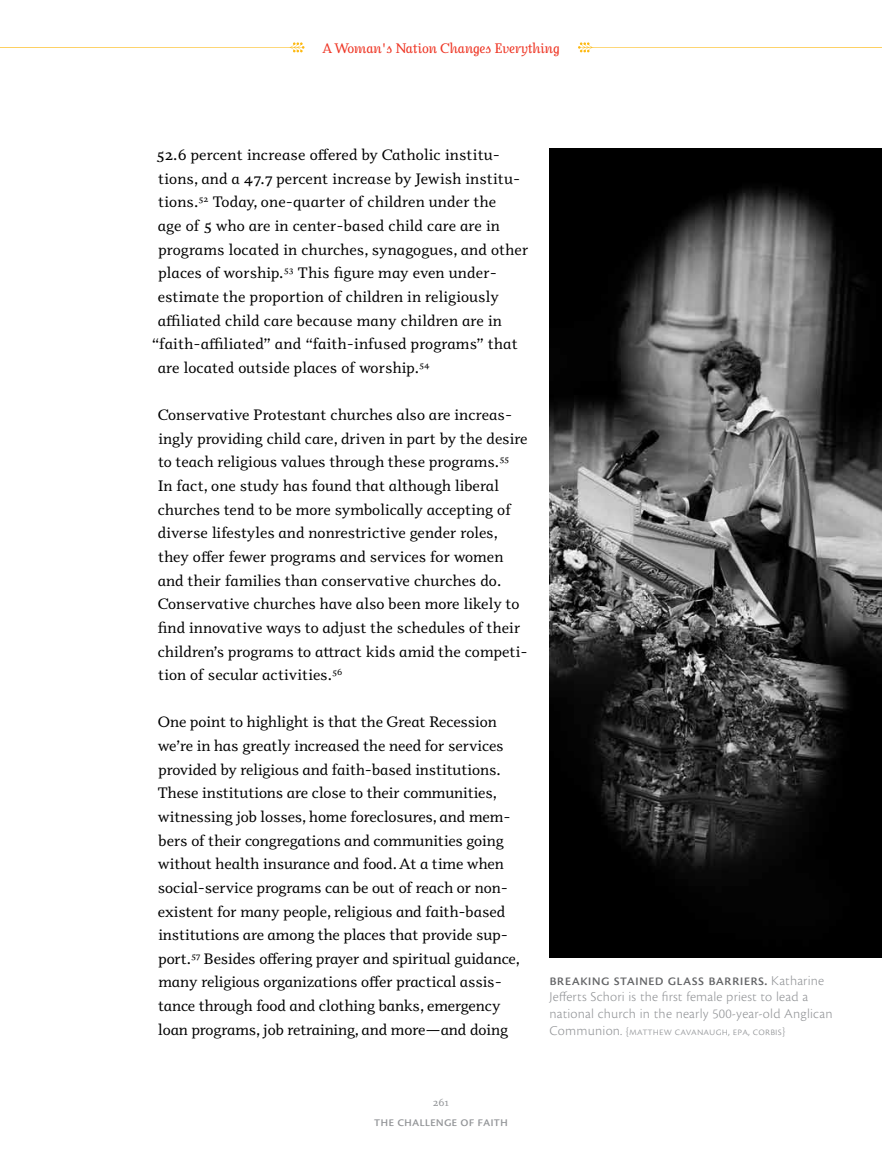
<style>
.page{position:relative;width:882px;height:1166px;background:#fff}
.page>*{position:absolute;margin:0;border:0;box-sizing:border-box;transform-origin:0 0}
.t1{font:15.75px "Cronos Pro Capt";letter-spacing:.015em;color:#636466}
.t2{font:15.4px/23.6px "Odile";letter-spacing:-.005em;color:#000}
.t3{font:14px/16.6px "Cronos Pro Lt Capt";letter-spacing:.015em;color:#939598}
.t4{font:italic 14px "Odile Upright";color:#ee3524}
.t5{font:14px "Cronos Pro Capt";color:#939598}
.t6{font:11.38px "Cronos Pro Lt Capt";letter-spacing:.015em;color:#939598}
.t7{font:italic 10.5px "Odile Upright";color:#939598}
.s1{font-family:"Cronos Pro Lt Capt";font-size:14px;color:#939598}
.s2{font-size:14px}
</style>
<div class="page">
<svg style="left:0;top:42px;width:305px;height:10px"></svg>
<svg style="left:578px;top:42px;width:304px;height:10px"></svg>
<img style="left:550px;top:148px;width:332px;height:809px">
<p class="t4" style="left:323px;top:39px;width:238px">A Woman's Nation Changes Everything</p>
<p class="t2" style="left:156px;top:142px;width:345px">52.6 percent increase offered by Catholic institu-</p>
<p class="t2" style="left:158px;top:166px;width:364px">tions, and a 47.7 percent increase by Jewish institu-</p>
<p class="t2" style="left:158px;top:190px;width:340px">tions.<sup>52</sup> Today, one-quarter of children under the</p>
<p class="t2" style="left:158px;top:213px;width:344px">age of 5 who are in center-based child care are in</p>
<p class="t2" style="left:158px;top:237px;width:372px">programs located in churches, synagogues, and other</p>
<p class="t2" style="left:158px;top:261px;width:340px">places of worship.<sup>53</sup> This figure may even under-</p>
<p class="t2" style="left:158px;top:284px;width:343px">estimate the proportion of children in religiously</p>
<p class="t2" style="left:158px;top:308px;width:346px">affiliated child care because many children are in</p>
<p class="t2" style="left:152px;top:331px;width:368px">“faith-affiliated” and “faith-infused programs” that</p>
<p class="t2" style="left:158px;top:355px;width:273px">are located outside places of worship.<sup>54</sup></p>
<p class="t2" style="left:158px;top:402px;width:372px">Conservative Protestant churches also are increas&shy;ingly providing child care, driven in part by the desire to teach religious values through these programs.<sup>55<br></sup>In fact, one study has found that although liberal churches tend to be more symbolically accepting of diverse lifestyles and nonrestrictive gender roles, they offer fewer programs and services for women and their families than conservative churches do.<br>Conservative churches have also been more likely to find innovative ways to adjust the schedules of their children’s programs to attract kids amid the competi&shy;tion of secular activities.<sup>56</sup></p>
<p class="t2" style="left:157px;top:709px;width:364px">One point to highlight is that the Great Recession we’re in has greatly increased the need for services provided by religious and faith-based institutions.<br>These institutions are close to their communities, witnessing job losses, home foreclosures, and mem&shy;bers of their congregations and communities going without health insurance and food. At a time when social-service programs can be out of reach or non&shy;existent for many people, religious and faith-based institutions are among the places that provide sup&shy;port.<sup>57</sup> Besides offering prayer and spiritual guidance, many religious organizations offer practical assis&shy;tance through food and clothing banks, emergency loan programs, job retraining, and more—and doing</p>
<p class="t1" style="left:550px;top:970px;width:276px">Breaking stained glass barriers. <span class="s1">Katharine</span></p>
<p class="t3" style="left:549px;top:988px;width:285px">Jefferts Schori is the first female priest to lead a national church in the nearly 500-year-old Anglican</p>
<p class="t6" style="left:549px;top:1024px;width:238px"><span class="s2">Communion.</span> {Matthew Cavanaugh, EPA, Corbis}</p>
<p class="t7" style="left:433px;top:1095px;width:18px">261</p>
<p class="t5" style="left:374px;top:1113px;width:136px">The Challenge of Faith</p>
</div>
